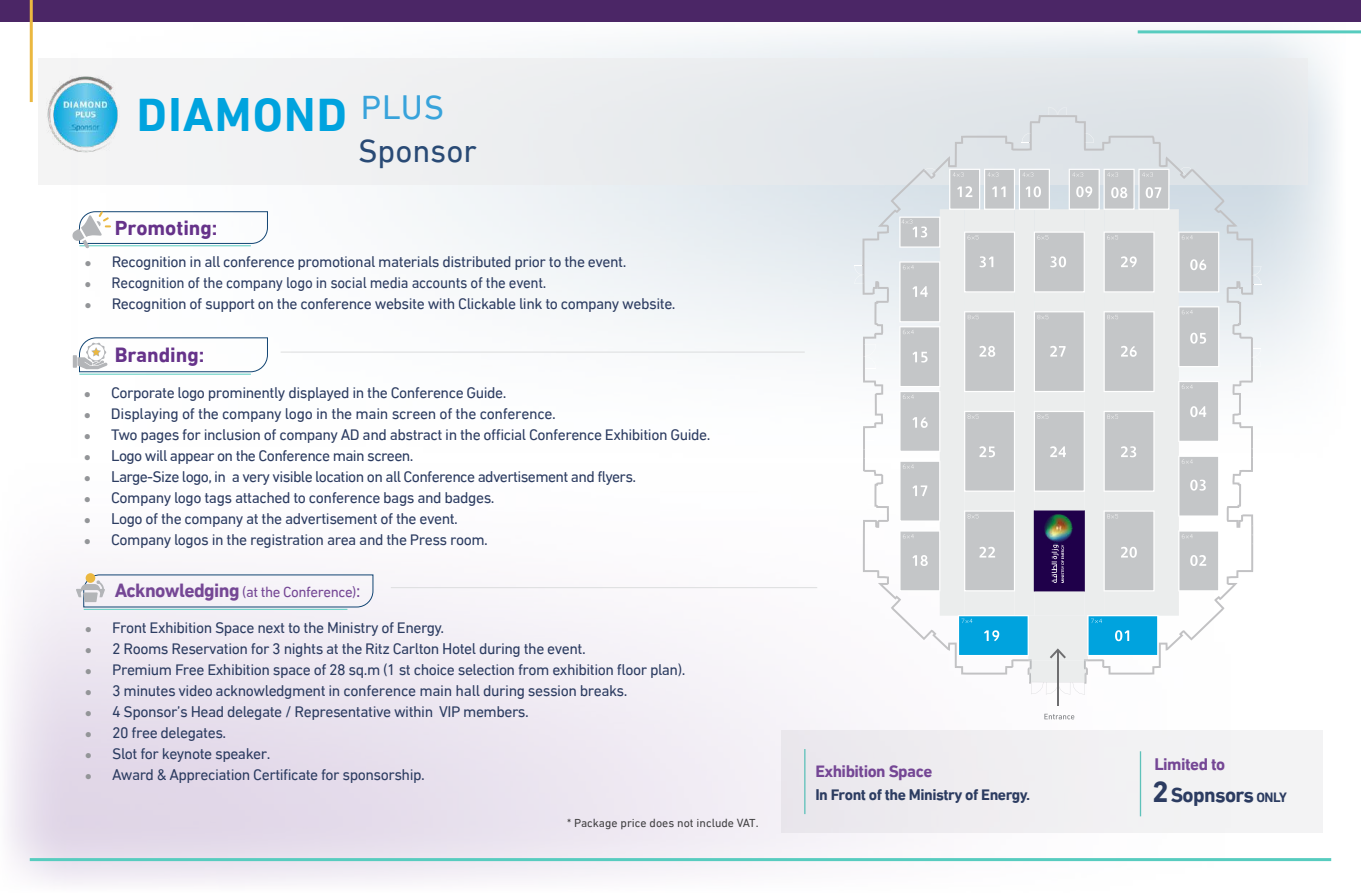
<style>
.page{position:relative;width:1361px;height:893px;background:#fff}
.page>*{position:absolute;margin:0;border:0;box-sizing:border-box;transform-origin:0 0}
.t1{font:700 48px "DIN Next LT Arabic";letter-spacing:.025em;color:#00a3de}
.t2{font:33px "DIN Next LT Arabic";color:#294a75}
.t3{font:700 21px "DIN Next LT Arabic";color:#66338a}
.t4{font:700 21px "DIN Next LT Arabic";letter-spacing:-.03em;color:#2c3c61}
.t5{font:700 17.1px "DIN Next LT Arabic";letter-spacing:-.03em;color:#754795}
.t6{font:15.75px "DIN Next LT Arabic";letter-spacing:-.03em;color:#2c3c61}
.t7{font:15.75px "DIN Next LT Arabic";letter-spacing:-.03em;color:#2c3c61;scale:.96 1}
.t8{font:700 15.75px "DIN Next LT Arabic";letter-spacing:-.03em;color:#2c3c61}
.t9{font:15px "DIN Next LT Arabic";letter-spacing:-.03em;color:#754795}
.t10{font:12px "DIN Next LT Arabic";color:#414042}
.s1{font-family:"Arial";font-size:12px;color:#939598}
.s2{font-weight:700;font-size:19.5px}
.s3{font-size:18px}
.s4{font-size:30.15px}
.s5{font-size:13.8px}
</style>
<div class="page">
<img style="left:0;top:21px;width:1345px;height:864px">
<hr style="left:30px;top:858px;width:1301px;height:3px;background:#57ccbf">
<div style="left:0;top:0;width:1361px;height:21px;background:#4b2666"></div>
<hr style="left:1137px;top:30px;width:224px;height:3px;background:#57ccbf">
<hr style="left:30px;top:0;width:3px;height:102px;background:#ebb840">
<div style="left:781px;top:730px;width:541px;height:102px;background:#ebebec"></div>
<div style="left:38px;top:59px;width:1269px;height:126px;background:#ebebec"></div>
<hr style="left:79px;top:374px;width:172px;height:1px;background:#57ccbf">
<hr style="left:84px;top:609px;width:263px;height:1px;background:#57ccbf">
<svg style="left:72px;top:211px;width:196px;height:37px"></svg>
<svg style="left:73px;top:337px;width:195px;height:35px"></svg>
<svg style="left:76px;top:574px;width:298px;height:34px"></svg>
<div style="left:86px;top:573px;width:9px;height:10px;background:#ebb840;border-radius:50%"></div>
<hr style="left:281px;top:352px;width:524px;height:1px;background:#dcddde">
<hr style="left:391px;top:587px;width:426px;height:1px;background:#dcddde">
<img style="left:47px;top:76px;width:71px;height:76px">
<svg style="left:862px;top:115px;width:391px;height:569px;fill:#e2e7ec"></svg>
<svg style="left:863px;top:440px;width:10px;height:20px"></svg>
<svg style="left:863px;top:344px;width:13px;height:25px"></svg>
<svg style="left:854px;top:266px;width:10px;height:18px"></svg>
<svg style="left:1251px;top:266px;width:10px;height:19px"></svg>
<svg style="left:1251px;top:348px;width:10px;height:18px"></svg>
<svg style="left:1251px;top:440px;width:10px;height:18px"></svg>
<svg style="left:1251px;top:526px;width:10px;height:18px"></svg>
<svg style="left:1048px;top:107px;width:18px;height:9px"></svg>
<svg style="left:1084px;top:133px;width:10px;height:10px"></svg>
<svg style="left:1021px;top:133px;width:10px;height:10px"></svg>
<svg style="left:1044px;top:714px;width:30px;height:5px"></svg>
<hr style="left:1057px;top:650px;width:2px;height:56px;background:#6e6e70">
<hr style="left:804px;top:749px;width:1px;height:65px;background:#5ec2ba">
<hr style="left:1140px;top:751px;width:1px;height:65px;background:#5ec2ba">
<svg style="left:899px;top:167px;width:320px;height:528px"></svg>
<img style="left:1041px;top:513px;width:31px;height:30px">
<h1 class="t1" style="left:137px;top:86px;width:309px">DIAMOND <sup>PLUS</sup></h1>
<h2 class="t2" style="left:358px;top:132px;width:120px">Sponsor</h2>
<h3 class="t3" style="left:115px;top:216px;width:104px">Promoting:</h3>
<p class="t6" style="left:84px;top:252px;width:543px"><span class="s1">●</span> Recognition in all conference promotional materials distributed prior to the event.</p>
<p class="t7" style="left:84px;top:273px;width:483px"><span class="s1">●</span> Recognition of the company logo in social media accounts of the event.</p>
<p class="t6" style="left:84px;top:294px;width:593px"><span class="s1">●</span> Recognition of support on the conference website with Clickable link to company website.</p>
<h3 class="t3" style="left:115px;top:342px;width:91px">Branding:</h3>
<p class="t6" style="left:84px;top:383px;width:424px"><span class="s1">●</span> Corporate logo prominently displayed in the Conference Guide.</p>
<p class="t6" style="left:84px;top:404px;width:474px"><span class="s1">●</span> Displaying of the company logo in the main screen of the conference.</p>
<p class="t6" style="left:84px;top:425px;width:628px"><span class="s1">●</span> Two pages for inclusion of company AD and abstract in the official Conference Exhibition Guide.</p>
<p class="t6" style="left:84px;top:446px;width:331px"><span class="s1">●</span> Logo will appear on the Conference main screen.</p>
<p class="t6" style="left:84px;top:467px;width:554px"><span class="s1">●</span> Large-Size logo, in a very visible location on all Conference advertisement and flyers.</p>
<p class="t6" style="left:84px;top:488px;width:412px"><span class="s1">●</span> Company logo tags attached to conference bags and badges.</p>
<p class="t6" style="left:84px;top:509px;width:376px"><span class="s1">●</span> Logo of the company at the advertisement of the event.</p>
<p class="t6" style="left:84px;top:530px;width:406px"><span class="s1">●</span> Company logos in the registration area and the Press room.</p>
<p class="t9" style="left:115px;top:583px;width:247px"><span class="s2">Acknowledging</span> (at the Conference)<span class="s3">:</span></p>
<p class="t6" style="left:85px;top:618px;width:361px"><span class="s1">●</span> Front Exhibition Space next to the Ministry of Energy.</p>
<p class="t6" style="left:85px;top:640px;width:502px"><span class="s1">●</span> 2 Rooms Reservation for 3 nights at the Ritz Carlton Hotel during the event.</p>
<p class="t6" style="left:85px;top:661px;width:602px"><span class="s1">●</span> Premium Free Exhibition space of 28 sq.m (1 st choice selection from exhibition floor plan).</p>
<p class="t6" style="left:85px;top:682px;width:544px"><span class="s1">●</span> 3 minutes video acknowledgment in conference main hall during session breaks.</p>
<p class="t6" style="left:85px;top:703px;width:445px"><span class="s1">●</span> 4 Sponsor’s Head delegate / Representative within VIP members.</p>
<p class="t6" style="left:85px;top:724px;width:143px"><span class="s1">●</span> 20 free delegates.</p>
<p class="t6" style="left:85px;top:745px;width:187px"><span class="s1">●</span> Slot for keynote speaker.</p>
<p class="t6" style="left:85px;top:766px;width:341px"><span class="s1">●</span> Award &amp; Appreciation Certificate for sponsorship.</p>
<p class="t10" style="left:567px;top:816px;width:193px">* Package price does not include VAT.</p>
<p class="t5" style="left:1154px;top:754px;width:72px">Limited to</p>
<p class="t5" style="left:815px;top:761px;width:118px">Exhibition Space</p>
<p class="t8" style="left:815px;top:786px;width:216px">In Front of the Ministry of Energy.</p>
<h3 class="t4" style="left:1152px;top:782px;width:136px"><span class="s4">2</span>Sopnsors <span class="s5">ONLY</span></h3>
</div>
